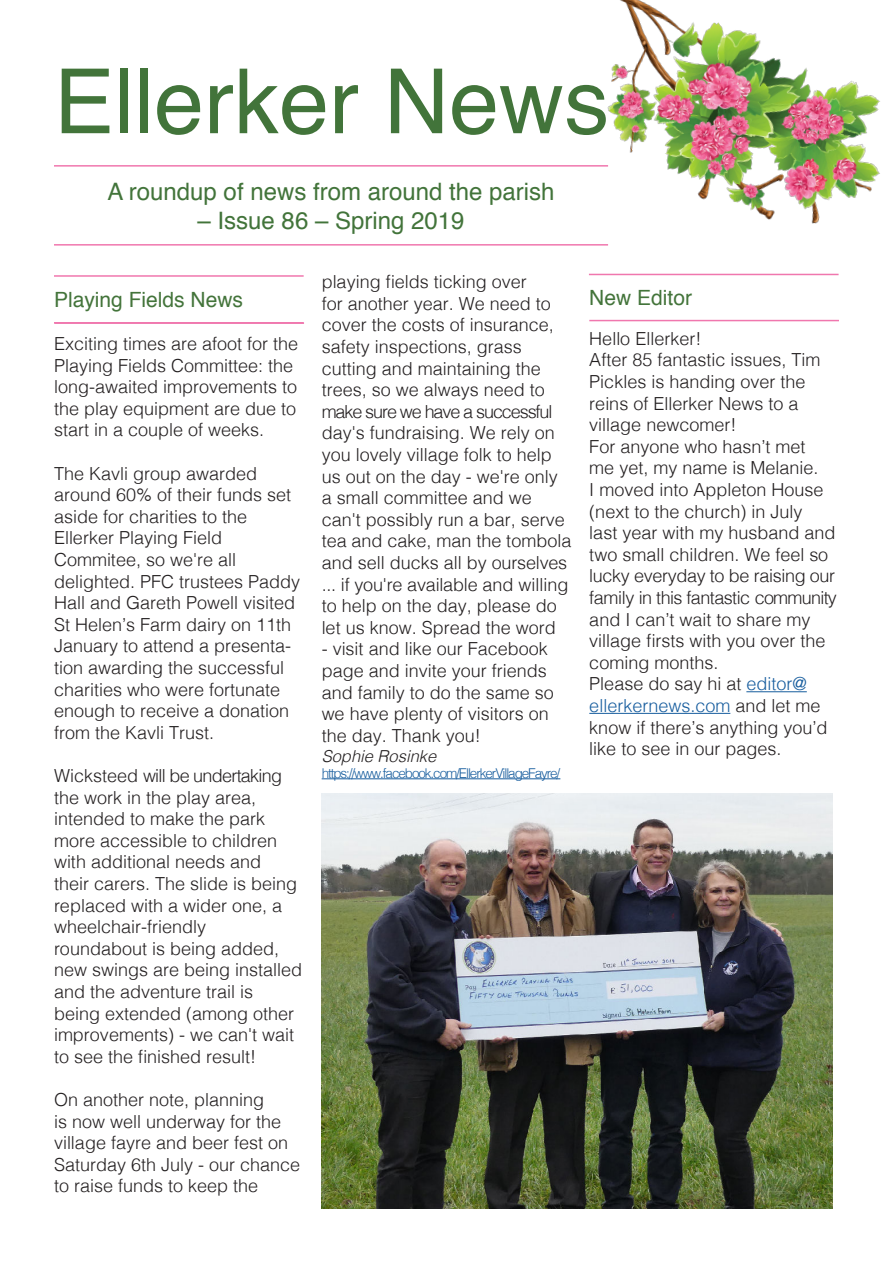
<style>
.page{position:relative;width:893px;height:1263px;background:#fff}
.page>*{position:absolute;margin:0;border:0;box-sizing:border-box;transform-origin:0 0}
.t1{font:90px "Helvetica";color:#42743a}
.t2{font:24px "Helvetica";color:#42743a}
.t3{font:21px "Helvetica";color:#43743a}
.t4{font:300 18px/21.6px "Helvetica";color:#231f20}
.t5{font:italic 300 16.5px "Helvetica";color:#231f20}
.t6{font:300 13.5px "Helvetica";letter-spacing:-.08em;color:#175d9e}
.s1{color:#175d9e}
</style>
<div class="page">
<img style="left:607px;top:0;width:273px;height:224px">
<hr style="left:322px;top:778px;width:238px;height:1px;background:#175d9e">
<hr style="left:54px;top:165px;width:554px;height:2px;background:#f077ae">
<hr style="left:54px;top:244px;width:554px;height:2px;background:#f077ae">
<img style="left:322px;top:793px;width:510px;height:416px">
<hr style="left:54px;top:322px;width:250px;height:2px;background:#f077ae">
<hr style="left:54px;top:275px;width:250px;height:2px;background:#f077ae">
<hr style="left:589px;top:320px;width:250px;height:1px;background:#f077ae">
<hr style="left:589px;top:274px;width:250px;height:1px;background:#f077ae">
<hr style="left:746px;top:691px;width:61px;height:1px;background:#175d9e">
<hr style="left:589px;top:713px;width:141px;height:1px;background:#175d9e">
<p class="t1" style="left:54px;top:32px;width:557px">Ellerker News</p>
<p class="t2" style="left:108px;top:173px;width:448px">A roundup of news from around the parish</p>
<p class="t2" style="left:198px;top:202px;width:268px">– Issue 86 – Spring 2019</p>
<p class="t4" style="left:322px;top:270px;width:251px">playing fields ticking over<br>for another year. We need to cover the costs of insurance, safety inspections, grass cutting and maintaining the trees, so we always need to make sure we have a successful day's fundraising. We rely on you lovely village folk to help us out on the day - we're only a small committee and we can't possibly run a bar, serve tea and cake, man the tombola and sell ducks all by ourselves ... if you're available and willing to help on the day, please do let us know. Spread the word</p>
<p class="t4" style="left:322px;top:637px;width:234px">- visit and like our Facebook page and invite your friends and family to do the same so we have plenty of visitors on the day. Thank you!</p>
<p class="t5" style="left:322px;top:742px;width:116px">Sophie Rosinke</p>
<p class="t6" style="left:322px;top:761px;width:240px">https://www.facebook.com/EllerkerVillageFayre/</p>
<p class="t3" style="left:54px;top:284px;width:191px">Playing Fields News</p>
<p class="t3" style="left:589px;top:282px;width:104px">New Editor</p>
<p class="t4" style="left:589px;top:326px;width:113px">Hello Ellerker!</p>
<p class="t4" style="left:589px;top:348px;width:233px">After 85 fantastic issues, Tim<br>Pickles is handing over the reins of Ellerker News to a village newcomer!</p>
<p class="t4" style="left:589px;top:434px;width:249px">For anyone who hasn’t met<br>me yet, my name is Melanie.<br>I moved into Appleton House (next to the church) in July<br>last year with my husband and two small children. We feel so lucky everyday to be raising our family in this fantastic community and I can’t wait to share my village firsts with you over the coming months.</p>
<p class="t4" style="left:589px;top:672px;width:240px">Please do say hi at <span class="s1">editor@ ellerkernews.com</span> and let me know if there’s anything you’d like to see in our pages.</p>
<p class="t4" style="left:54px;top:331px;width:246px">Exciting times are afoot for the<br>Playing Fields Committee: the long-awaited improvements to the play equipment are due to start in a couple of weeks.</p>
<p class="t4" style="left:54px;top:461px;width:248px">The Kavli group awarded around 60% of their funds set aside for charities to the<br>Ellerker Playing Field<br>Commitee, so we're all delighted. PFC trustees Paddy<br>Hall and Gareth Powell visited<br>St Helen’s Farm dairy on 11th<br>January to attend a presenta&shy;tion awarding the successful charities who were fortunate enough to receive a donation from the Kavli Trust.</p>
<p class="t4" style="left:54px;top:763px;width:250px">Wicksteed will be undertaking the work in the play area, intended to make the park more accessible to children with additional needs and<br>their carers. The slide is being replaced with a wider one, a wheelchair-friendly roundabout is being added, new swings are being installed and the adventure trail is being extended (among other improvements) - we can't wait to see the finished result!</p>
<p class="t4" style="left:54px;top:1087px;width:248px">On another note, planning<br>is now well underway for the village fayre and beer fest on<br>Saturday 6th July - our chance to raise funds to keep the</p>
</div>
